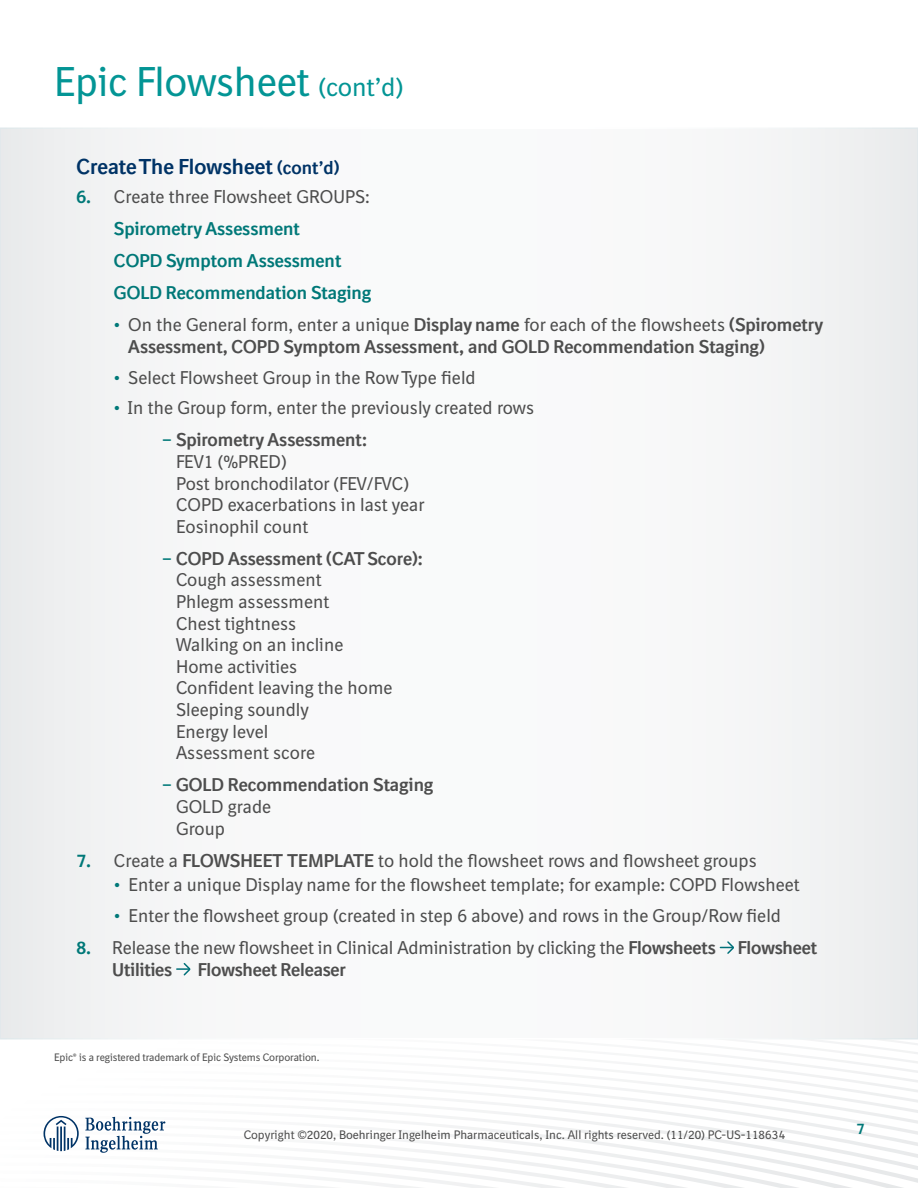
<style>
.page{position:relative;width:918px;height:1188px;background:#fff}
.page>*{position:absolute;margin:0;border:0;box-sizing:border-box;transform-origin:0 0}
.t1{font:40.5px "BI Sans NEXT";letter-spacing:-.01em;color:#039595}
.t2{font:700 21px "BI Sans NEXT";color:#036}
.Body{font:18px/21.6px "BI Sans NEXT";color:#4d4d4d}
.Body-2{font:700 18px/21.6px "BI Sans NEXT";color:#4d4d4d}
.green_text_h2{font:700 18px "BI Sans NEXT";color:#007878}
.numbered_bullets{font:18px "BI Sans NEXT";color:#4d4d4d}
.t3{font:700 15px "BI Sans NEXT";color:#007878}
.t4{font:12px "BI Sans NEXT";color:#4d4d4d}
.Body-3{font:10.5px "BI Sans NEXT";letter-spacing:-.01em;color:#4d4d4d}
.s1{font-size:25.5px}
.s2{font-size:18px}
.s3{font-weight:700;color:#007878}
.s4{color:#007878}
.s5{font-weight:400}
.s6{font-weight:700}
.s7{font-weight:400;color:#007878}
</style>
<div class="page">
<svg style="left:688px;top:1170px;width:230px;height:13px"></svg>
<svg style="left:688px;top:1158px;width:230px;height:12px"></svg>
<svg style="left:688px;top:1146px;width:230px;height:12px"></svg>
<svg style="left:688px;top:1135px;width:230px;height:11px"></svg>
<svg style="left:688px;top:1124px;width:230px;height:11px"></svg>
<svg style="left:61px;top:1113px;width:857px;height:11px"></svg>
<svg style="left:400px;top:1103px;width:518px;height:10px"></svg>
<svg style="left:448px;top:1093px;width:470px;height:10px"></svg>
<svg style="left:505px;top:1083px;width:413px;height:10px"></svg>
<svg style="left:534px;top:1073px;width:384px;height:10px"></svg>
<svg style="left:593px;top:1064px;width:325px;height:9px"></svg>
<svg style="left:623px;top:1054px;width:295px;height:10px"></svg>
<svg style="left:683px;top:1045px;width:235px;height:9px"></svg>
<svg style="left:43px;top:1116px;width:645px;height:72px"></svg>
<div style="left:0;top:128px;width:918px;height:911px;background:#f7f8f8"></div>
<svg style="left:0;top:928px;width:918px;height:117px"></svg>
<p class="t1" style="left:54px;top:58px;width:351px">Epic Flowsheet <span class="s1">(cont’d)</span></p>
<h2 class="t2" style="left:76px;top:154px;width:264px">Create The Flowsheet <span class="s2">(cont’d)</span></h2>
<p class="numbered_bullets" style="left:76px;top:186px;width:295px"><span class="s3">6.</span> Create three Flowsheet GROUPS:</p>
<p class="green_text_h2" style="left:114px;top:218px;width:188px">Spirometry Assessment</p>
<p class="green_text_h2" style="left:114px;top:250px;width:229px">COPD Symptom Assessment</p>
<p class="green_text_h2" style="left:114px;top:282px;width:259px">GOLD Recommendation Staging</p>
<p class="Body-2" style="left:128px;top:314px;width:696px;text-indent:-14px"><span class="s4">•</span> <span class="s5">On the General form, enter a unique</span> Display name <span class="s5">for each of the flowsheets</span> (Spirometry<br>Assessment, COPD Symptom Assessment, and GOLD Recommendation Staging)</p>
<p class="Body" style="left:114px;top:366px;width:363px"><span class="s3">•</span> Select Flowsheet Group in the Row Type field</p>
<p class="Body" style="left:114px;top:397px;width:422px"><span class="s3">•</span> In the Group form, enter the previously created rows</p>
<p class="Body" style="left:176px;top:429px;width:250px;text-indent:-14px"><span class="s4">–</span> <span class="s6">Spirometry Assessment:<br></span>FEV1 (%PRED)<br>Post bronchodilator (FEV/FVC)<br>COPD exacerbations in last year<br>Eosinophil count</p>
<p class="Body" style="left:176px;top:548px;width:248px;text-indent:-14px"><span class="s4">–</span> <span class="s6">COPD Assessment (CAT Score):<br></span>Cough assessment<br>Phlegm assessment<br>Chest tightness<br>Walking on an incline<br>Home activities<br>Confident leaving the home<br>Sleeping soundly<br>Energy level<br>Assessment score</p>
<p class="Body-2" style="left:176px;top:774px;width:259px;text-indent:-14px"><span class="s7">–</span> GOLD Recommendation Staging<br><span class="s5">GOLD grade<br>Group</span></p>
<p class="Body" style="left:76px;top:849px;width:682px"><span class="s3">7.</span> Create a <span class="s6">FLOWSHEET TEMPLATE</span> to hold the flowsheet rows and flowsheet groups</p>
<p class="Body" style="left:114px;top:874px;width:687px"><span class="s4">•</span> Enter a unique Display name for the flowsheet template; for example: COPD Flowsheet</p>
<p class="Body" style="left:114px;top:905px;width:669px"><span class="s4">•</span> Enter the flowsheet group (created in step 6 above) and rows in the Group/Row field</p>
<p class="Body" style="left:112px;top:937px;width:706px;text-indent:-36px"><span class="s3">8.</span> Release the new flowsheet in Clinical Administration by clicking the <span class="s6">Flowsheets Flowsheet<br>Utilities</span></p>
<p class="Body-2" style="left:198px;top:958px;width:149px">Flowsheet Releaser</p>
<p class="Body-3" style="left:54px;top:1051px;width:267px">Epic® is a registered trademark of Epic Systems Corporation.</p>
<p class="t4" style="left:244px;top:1128px;width:543px">Copyright ©2020, Boehringer Ingelheim Pharmaceuticals, Inc. All rights reserved. (11/20) PC-US-118634</p>
<p class="t3" style="left:856px;top:1120px;width:10px">7</p>
</div>
